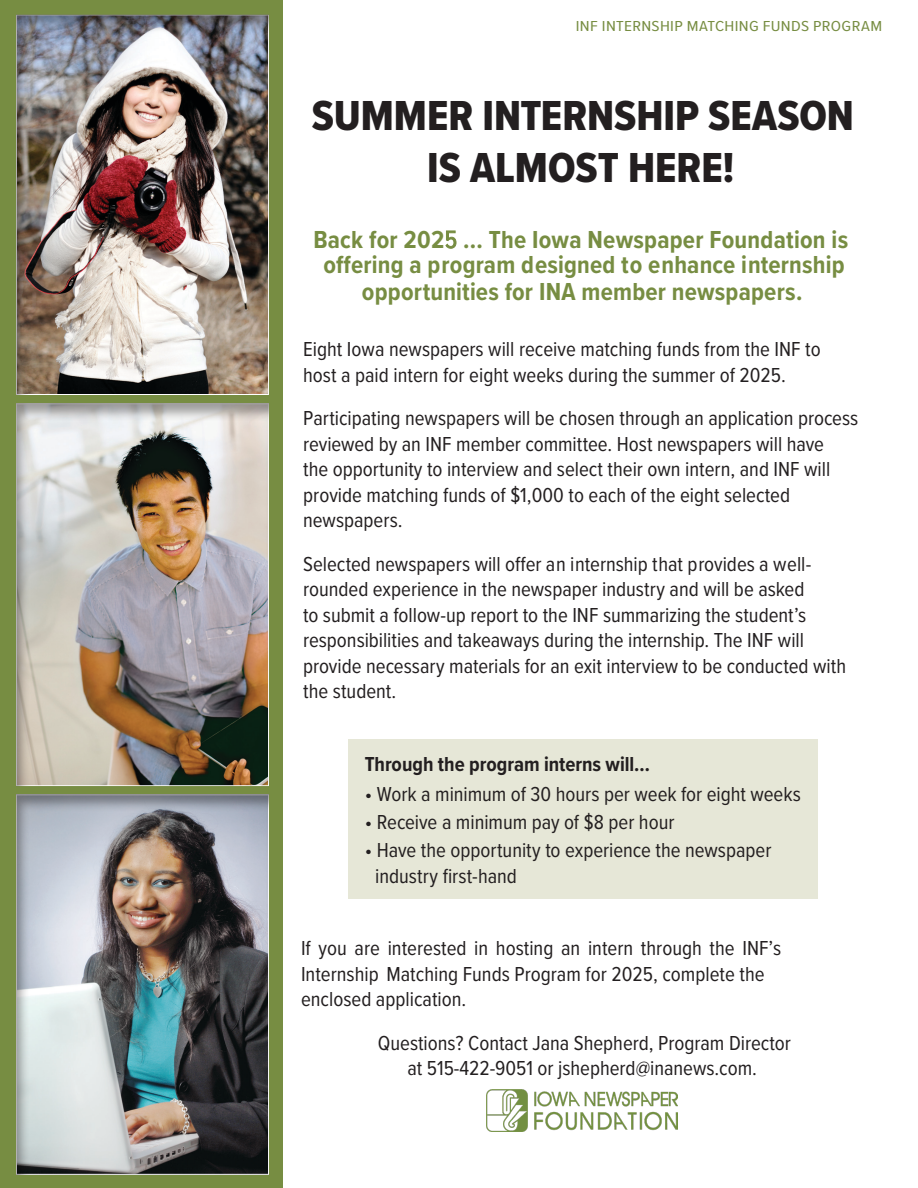
<style>
.page{position:relative;width:918px;height:1188px;background:#fff}
.page>*{position:absolute;margin:0;border:0;box-sizing:border-box;transform-origin:0 0}
.t1{font:43.5px/52.2px "Proxima Nova Cond Extrabld";color:#231f20;text-align:center}
.t2{font:700 25.5px/25.8px "Proxima Nova Cond";letter-spacing:.01em;color:#778d42;text-align:center}
.t3{font:21px/25.5px "Proxima Nova Cond";color:#231f20}
.t4{font:700 21px "Proxima Nova Cond";color:#231f20}
.t5{font:15px "Proxima Nova Cond";letter-spacing:.02em;color:#778d42;scale:1.15 1}
.s1{font-weight:400}
</style>
<div class="page">
<div style="left:0;top:0;width:283px;height:1188px;background:#778d42"></div>
<div style="left:349px;top:739px;width:469px;height:159px;background:#e6e7d7"></div>
<img style="left:487px;top:1090px;width:191px;height:42px">
<div style="left:15px;top:794px;width:255px;height:381px;background:#231f20;opacity:.42"></div>
<div style="left:15px;top:14px;width:255px;height:381px;background:#231f20;opacity:.42"></div>
<div style="left:15px;top:403px;width:255px;height:384px;background:#231f20;opacity:.42"></div>
<p class="t5" style="left:576px;top:15px;width:268px">INF INTERNSHIP MATCHING FUNDS PROGRAM</p>
<p class="t1" style="left:312px;top:89px;width:544px">SUMMER INTERNSHIP SEASON<br>IS ALMOST HERE!</p>
<p class="t2" style="left:313px;top:226px;width:536px">Back for 202<span class="s1">5</span> ... The Iowa Newspaper Foundation is offering a program designed to enhance internship opportunities for INA member newspapers.</p>
<p class="t3" style="left:303px;top:336px;width:519px">Eight Iowa newspapers will receive matching funds from the INF to host a paid intern for eight weeks during the summer of 2025.</p>
<p class="t3" style="left:303px;top:405px;width:557px">Participating newspapers will be chosen through an application process reviewed by an INF member committee. Host newspapers will have<br>the opportunity to interview and select their own intern, and INF will provide matching funds of $1,000 to each of the eight selected newspapers.</p>
<p class="t3" style="left:303px;top:550px;width:544px">Selected newspapers will offer an internship that provides a well&shy;rounded experience in the newspaper industry and will be asked<br>to submit a follow-up report to the INF summarizing the student’s responsibilities and takeaways during the internship. The INF will provide necessary materials for an exit interview to be conducted with the student.</p>
<p class="t4" style="left:365px;top:749px;width:287px">Through the program interns will…</p>
<p class="t3" style="left:365px;top:780px;width:438px">• Work a minimum of 30 hours per week for eight weeks</p>
<p class="t3" style="left:365px;top:809px;width:311px">• Receive a minimum pay of $8 per hour</p>
<p class="t3" style="left:375px;top:837px;width:398px;text-indent:-10px">• Have the opportunity to experience the newspaper industry first-hand</p>
<p class="t3" style="left:301px;top:935px;width:482px">If you are interested in hosting an intern through the INF’s<br>Internship Matching Funds Program for 2025, complete the enclosed application.</p>
<p class="t3" style="left:378px;top:1029px;width:414px;text-align:center">Questions? Contact Jana Shepherd, Program Director at 515-422-9051 or jshepherd@inanews.com.</p>
</div>
